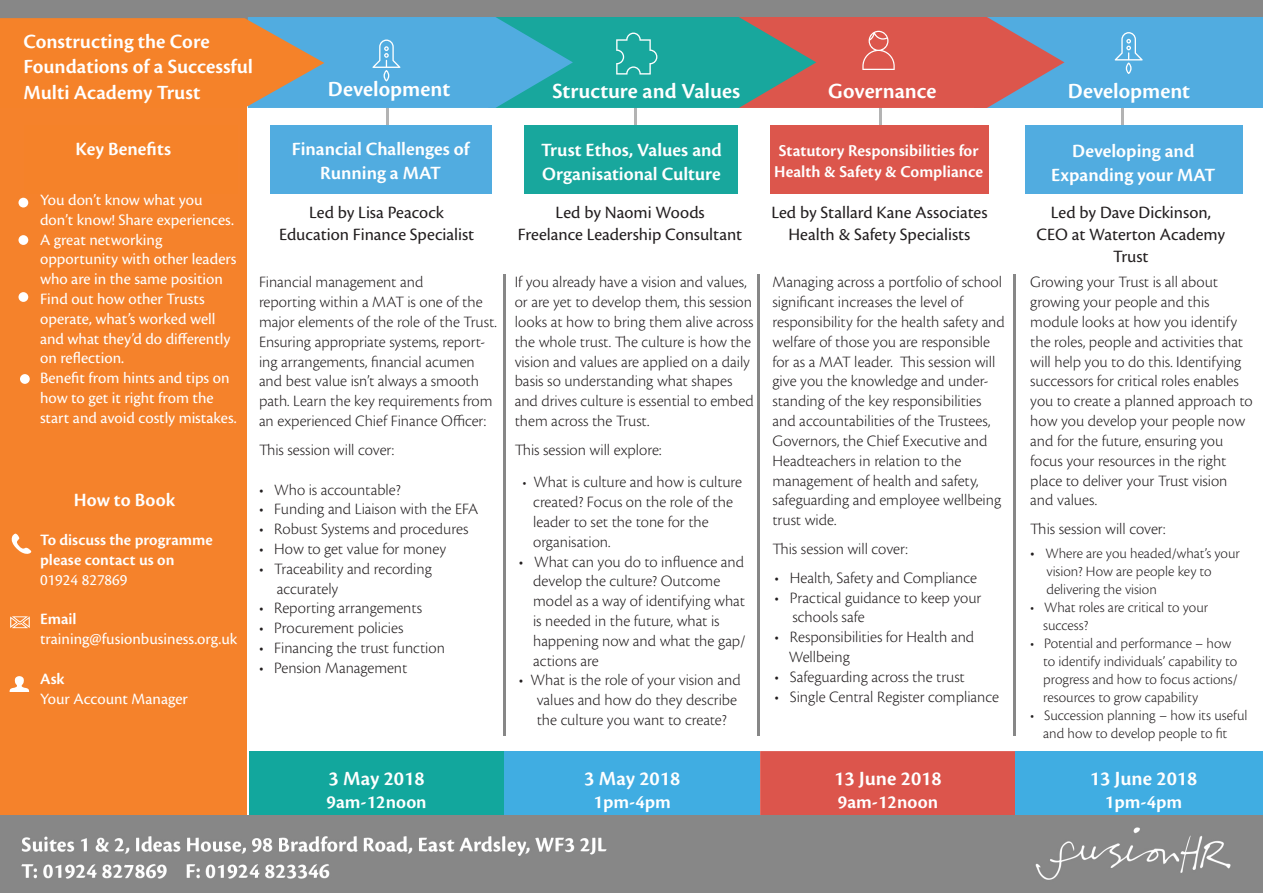
<style>
.page{position:relative;width:1263px;height:893px;background:#fff}
.page>*{position:absolute;margin:0;border:0;box-sizing:border-box;transform-origin:0 0}
.t1{font:600 22.5px "Cronos Pro";color:#fff}
.t2{font:600 21px/25.2px "Cronos Pro";color:#fff}
.t3{font:600 19.5px/23.4px "Cronos Pro";color:#fff;text-align:center}
.t4{font:18px/21.6px "Cronos Pro";color:#231f20;text-align:center}
.t5{font:600 17.25px/20.7px "Cronos Pro";color:#fff}
.t6{font:300 16.5px/19.8px "Cronos Pro";color:#231f20}
.t7{font:16.5px/19.8px "Cronos Pro";color:#fff}
.t8{font:600 16.5px/19.8px "Cronos Pro";color:#fff}
.t9{font:300 15px/18px "Cronos Pro";color:#231f20}
.s1{font-size:15px}
.s2{font-size:16.5px}
</style>
<div class="page">
<div style="left:0;top:0;width:1263px;height:32px;background:#878787"></div>
<div style="left:0;top:104px;width:247px;height:719px;background:#f5822b"></div>
<div style="left:249px;top:751px;width:255px;height:113px;background:#12a79d"></div>
<div style="left:504px;top:751px;width:256px;height:113px;background:#40ade2"></div>
<div style="left:760px;top:751px;width:256px;height:65px;background:#dc554c"></div>
<div style="left:1016px;top:751px;width:247px;height:113px;background:#40ade2"></div>
<hr style="left:1121px;top:95px;width:2px;height:63px;background:#b3b3b3">
<hr style="left:879px;top:95px;width:3px;height:63px;background:#b3b3b3">
<hr style="left:634px;top:95px;width:3px;height:63px;background:#b3b3b3">
<hr style="left:386px;top:95px;width:3px;height:63px;background:#b3b3b3">
<div style="left:974px;top:17px;width:289px;height:91px;background:#51ace0"></div>
<svg style="left:1115px;top:32px;width:28px;height:42px"></svg>
<div style="left:270px;top:126px;width:222px;height:68px;background:#51ace0"></div>
<div style="left:524px;top:126px;width:214px;height:68px;background:#18a79d"></div>
<div style="left:770px;top:126px;width:218px;height:68px;background:#dc564c"></div>
<div style="left:1025px;top:126px;width:217px;height:68px;background:#51ace0"></div>
<svg style="left:0;top:17px;width:1064px;height:91px;background:#918c7d"></svg>
<img style="left:0;top:816px;width:1263px;height:77px">
<hr style="left:504px;top:274px;width:2px;height:462px;background:#878787">
<hr style="left:757px;top:274px;width:2px;height:462px;background:#878787">
<hr style="left:1013px;top:274px;width:2px;height:462px;background:#878787">
<svg style="left:12px;top:534px;width:19px;height:20px"></svg>
<svg style="left:10px;top:616px;width:20px;height:12px"></svg>
<svg style="left:10px;top:676px;width:19px;height:16px"></svg>
<div style="left:18px;top:198px;width:10px;height:9px;background:#fff;border-radius:50%"></div>
<div style="left:18px;top:235px;width:10px;height:10px;background:#fff;border-radius:50%"></div>
<div style="left:18px;top:292px;width:10px;height:10px;background:#fff;border-radius:50%"></div>
<div style="left:20px;top:374px;width:10px;height:10px;background:#fff;border-radius:50%"></div>
<p class="t2" style="left:23px;top:29px;width:231px">Constructing the Core<br>Foundations of a Successful<br>Multi Academy Trust</p>
<p class="t1" style="left:328px;top:76px;width:124px">Development</p>
<p class="t1" style="left:552px;top:78px;width:189px">Structure and Values</p>
<p class="t1" style="left:828px;top:78px;width:110px">Governance</p>
<p class="t1" style="left:1068px;top:78px;width:124px">Development</p>
<p class="t3" style="left:76px;top:138px;width:97px">Key Benefits</p>
<p class="t3" style="left:292px;top:138px;width:179px">Financial Challenges of<br>Running a MAT</p>
<p class="t3" style="left:541px;top:139px;width:182px;text-align:left">Trust Ethos, Values and<br>Organisational Culture</p>
<p class="t5" style="left:774px;top:141px;width:210px">Statutory Responsibilities for<br>Health &amp; Safety &amp; Compliance</p>
<p class="t3" style="left:1051px;top:140px;width:166px">Developing and<br>Expanding your MAT</p>
<p class="t7" style="left:40px;top:190px;width:198px">You don’t know what you don’t know! Share experiences.<br>A great networking opportunity with other leaders who are in the same position</p>
<p class="t7" style="left:40px;top:289px;width:192px">Find out how other Trusts operate, what’s worked well and what they’d do differently on reflection.</p>
<p class="t7" style="left:40px;top:368px;width:198px">Benefit from hints and tips on how to get it right from the start and avoid costly mistakes.</p>
<p class="t3" style="left:74px;top:488px;width:103px">How to Book</p>
<p class="t8" style="left:40px;top:530px;width:174px">To discuss the programme please contact us on</p>
<p class="t7" style="left:40px;top:570px;width:89px">01924 827869</p>
<p class="t8" style="left:40px;top:609px;width:38px">Email</p>
<p class="t7" style="left:40px;top:629px;width:199px">training@fusionbusiness.org.uk</p>
<p class="t8" style="left:40px;top:669px;width:26px">Ask</p>
<p class="t7" style="left:40px;top:689px;width:149px">Your Account Manager</p>
<p class="t4" style="left:279px;top:202px;width:197px">Led by Lisa Peacock<br>Education Finance Specialist</p>
<p class="t4" style="left:556px;top:202px;width:151px">Led by Naomi Woods</p>
<p class="t4" style="left:518px;top:224px;width:226px">Freelance Leadership Consultant</p>
<p class="t4" style="left:771px;top:202px;width:218px">Led by Stallard Kane Associates</p>
<p class="t4" style="left:788px;top:224px;width:183px">Health &amp; Safety Specialists</p>
<p class="t6" style="left:259px;top:272px;width:166px">Financial management and</p>
<p class="t6" style="left:259px;top:292px;width:239px">reporting within a MAT is one of the major elements of the role of the Trust.<br>Ensuring appropriate systems, report&shy;ing arrangements, financial acumen and best value isn’t always a smooth path. Learn the key requirements from an experienced Chief Finance Officer:</p>
<p class="t6" style="left:259px;top:440px;width:137px">This session will cover:</p>
<p class="t6" style="left:259px;top:479px;width:143px">• Who is accountable?</p>
<p class="t6" style="left:259px;top:499px;width:221px">• Funding and Liaison with the EFA</p>
<p class="t6" style="left:259px;top:519px;width:211px">• Robust Systems and procedures</p>
<p class="t6" style="left:259px;top:539px;width:188px">• How to get value for money</p>
<p class="t6" style="left:259px;top:559px;width:174px">• Traceability and recording</p>
<p class="t6" style="left:277px;top:578px;width:63px">accurately</p>
<p class="t6" style="left:259px;top:598px;width:165px">• Reporting arrangements</p>
<p class="t6" style="left:259px;top:618px;width:146px">• Procurement policies</p>
<p class="t6" style="left:259px;top:638px;width:188px">• Financing the trust function</p>
<p class="t6" style="left:259px;top:658px;width:150px">• Pension Management</p>
<p class="t6" style="left:515px;top:272px;width:240px">If you already have a vision and values, or are yet to develop them, this session looks at how to bring them alive across the whole trust. The culture is how the vision and values are applied on a daily basis so understanding what shapes and drives culture is essential to embed them across the Trust.</p>
<p class="t6" style="left:515px;top:440px;width:148px">This session will explore:</p>
<p class="t6" style="left:533px;top:472px;width:210px;text-indent:-11px"><span class="s1">•</span> What is culture and how is culture created? Focus on the role of the leader to set the tone for the organisation.</p>
<p class="t6" style="left:533px;top:551px;width:214px;text-indent:-14px">• What can you do to influence and develop the culture? Outcome model as a way of identifying what is needed in the future, what is happening now and what the gap/ actions are</p>
<p class="t6" style="left:537px;top:670px;width:205px;text-indent:-18px">• What is the role of your vision and values and how do they describe the culture you want to create?</p>
<p class="t6" style="left:772px;top:272px;width:234px">Managing across a portfolio of school significant increases the level of responsibility for the health safety and welfare of those you are responsible for as a MAT leader. This session will give you the knowledge and under&shy;standing of the key responsibilities and accountabilities of the Trustees, Governors, the Chief Executive and Headteachers in relation to the management of health and safety, safeguarding and employee wellbeing trust wide.</p>
<p class="t6" style="left:772px;top:539px;width:137px">This session will cover:</p>
<p class="t6" style="left:775px;top:568px;width:204px">• Health, Safety and Compliance</p>
<p class="t6" style="left:792px;top:587px;width:191px;text-indent:-18px">• Practical guidance to keep your schools safe</p>
<p class="t6" style="left:789px;top:627px;width:187px;text-indent:-14px">• Responsibilities for Health and<br>Wellbeing</p>
<p class="t6" style="left:775px;top:667px;width:192px">• Safeguarding across the trust</p>
<p class="t6" style="left:775px;top:686px;width:226px">• Single Central Register compliance</p>
<p class="t2" style="left:329px;top:766px;width:98px">3 May 2018</p>
<p class="t3" style="left:326px;top:790px;width:102px">9am-12noon</p>
<p class="t2" style="left:584px;top:766px;width:98px">3 May 2018</p>
<p class="t3" style="left:593px;top:790px;width:79px">1pm-4pm</p>
<p class="t2" style="left:834px;top:766px;width:109px">13 June 2018</p>
<p class="t3" style="left:838px;top:790px;width:102px">9am-12noon</p>
<p class="t4" style="left:1037px;top:202px;width:190px">Led by Dave Dickinson,<br>CEO at Waterton Academy<br>Trust</p>
<p class="t6" style="left:1030px;top:272px;width:224px">Growing your Trust is all about growing your people and this module looks at how you identify the roles, people and activities that will help you to do this. Identifying successors for critical roles enables you to create a planned approach to how you develop your people now and for the future, ensuring you focus your resources in the right place to deliver your Trust vision and values.</p>
<p class="t6" style="left:1030px;top:519px;width:137px">This session will cover:</p>
<p class="t9" style="left:1046px;top:544px;width:195px;text-indent:-16px"><span class="s2">•</span> Where are you headed/what’s your vision? How are people key to delivering the vision</p>
<p class="t9" style="left:1043px;top:598px;width:167px;text-indent:-13px">• What roles are critical to your success?</p>
<p class="t9" style="left:1043px;top:634px;width:196px;text-indent:-13px">• Potential and performance – how to identify individuals’ capability to progress and how to focus actions/ resources to grow capability</p>
<p class="t9" style="left:1030px;top:706px;width:219px;text-align:center">• Succession planning – how its useful and how to develop people to fit</p>
<p class="t2" style="left:1090px;top:766px;width:109px">13 June 2018</p>
<p class="t3" style="left:1105px;top:790px;width:79px">1pm-4pm</p>
</div>
